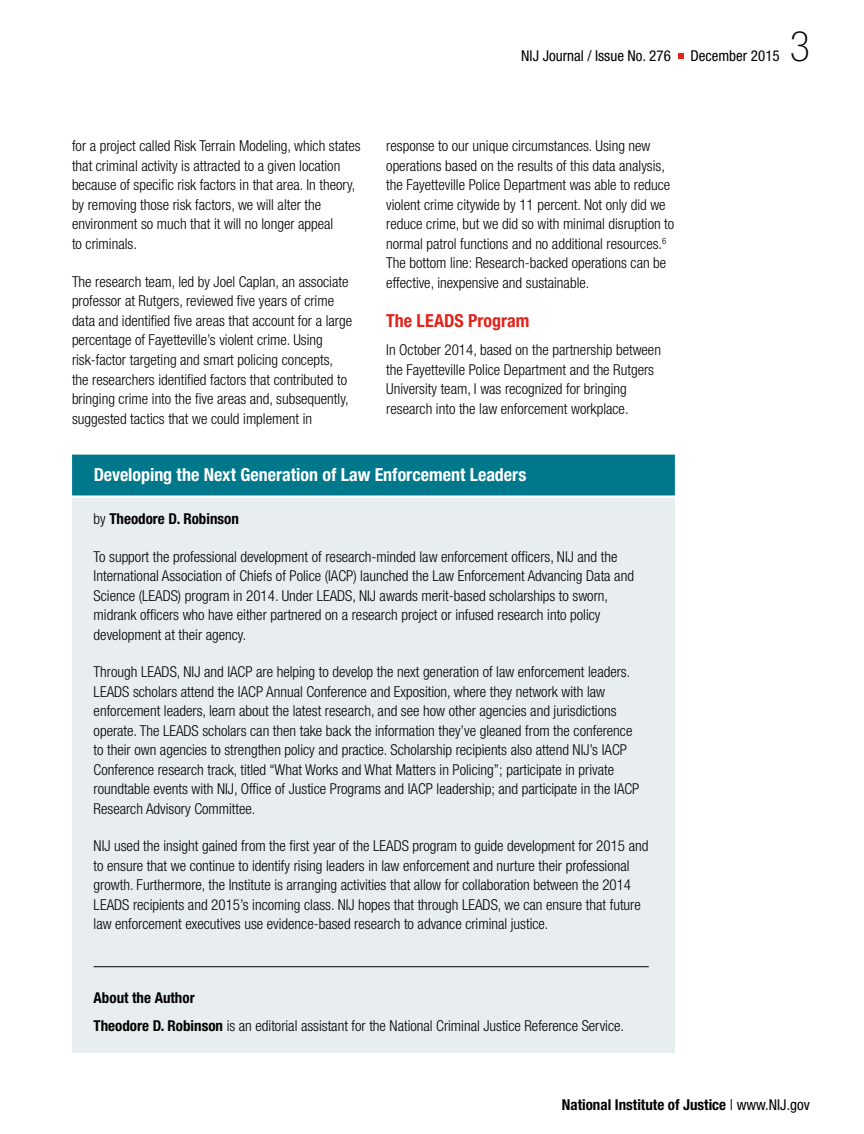
<style>
.page{position:relative;width:864px;height:1134px;background:#fff}
.page>*{position:absolute;margin:0;border:0;box-sizing:border-box;transform-origin:0 0}
.Folio{font:100 condensed 42px "Helvetica Neue LT Std";color:#000}
.t1{font:700 condensed 18px "Helvetica Neue LT Std";color:#fff}
.t2{font:700 condensed 18px "Helvetica Neue LT Std";color:#e2231b}
.t3{font:300 condensed 15px/19.5px "Helvetica Neue LT Std";color:#000}
.t4{font:700 condensed 15px "Helvetica Neue LT Std";color:#000}
.Folio-2{font:condensed 15px "Helvetica Neue LT Std";color:#000}
.s1{font-weight:300}
.s2{font-weight:700}
.s3{font-weight:400}
</style>
<div class="page">
<svg style="left:678px;top:53px;width:5px;height:5px"></svg>
<div style="left:72px;top:455px;width:603px;height:598px;background:#e8edf0"></div>
<hr style="left:94px;top:966px;width:555px;height:1px;background:#000">
<svg style="left:72px;top:454px;width:603px;height:44px;background:#118194"></svg>
<p class="Folio-2" style="left:521px;top:48px;width:151px">NIJ Journal / Issue No. 276</p>
<p class="Folio-2" style="left:690px;top:48px;width:91px">December 2015</p>
<p class="Folio" style="left:790px;top:23px;width:22px">3</p>
<p class="t3" style="left:72px;top:136px;width:290px">for a project called Risk Terrain Modeling, which states that criminal activity is attracted to a given location because of specific risk factors in that area. In theory, by removing those risk factors, we will alter the environment so much that it will no longer appeal<br>to criminals.</p>
<p class="t3" style="left:72px;top:271px;width:282px">The research team, led by Joel Caplan, an associate professor at Rutgers, reviewed five years of crime data and identified five areas that account for a large percentage of Fayetteville’s violent crime. Using risk-factor targeting and smart policing concepts, the researchers identified factors that contributed to bringing crime into the five areas and, subsequently, suggested tactics that we could implement in</p>
<p class="t3" style="left:386px;top:136px;width:290px">response to our unique circumstances. Using new operations based on the results of this data analysis, the Fayetteville Police Department was able to reduce violent crime citywide by 11 percent. Not only did we reduce crime, but we did so with minimal disruption to normal patrol functions and no additional resources.<sup>6<br></sup>The bottom line: Research-backed operations can be effective, inexpensive and sustainable.</p>
<h2 class="t2" style="left:386px;top:309px;width:145px">The LEADS Program</h2>
<p class="t3" style="left:386px;top:340px;width:276px">In October 2014, based on the partnership between the Fayetteville Police Department and the Rutgers University team, I was recognized for bringing research into the law enforcement workplace.</p>
<h2 class="t1" style="left:94px;top:464px;width:434px">Developing the Next Generation of Law Enforcement Leaders</h2>
<p class="t4" style="left:94px;top:510px;width:147px"><span class="s1">by</span> Theodore D. Robinson</p>
<p class="t3" style="left:94px;top:547px;width:542px">To support the professional development of research-minded law enforcement officers, NIJ and the International Association of Chiefs of Police (IACP) launched the Law Enforcement Advancing Data and Science (LEADS) program in 2014. Under LEADS, NIJ awards merit-based scholarships to sworn, midrank officers who have either partnered on a research project or infused research into policy development at their agency.</p>
<p class="t3" style="left:94px;top:662px;width:547px">Through LEADS, NIJ and IACP are helping to develop the next generation of law enforcement leaders.<br>LEADS scholars attend the IACP Annual Conference and Exposition, where they network with law enforcement leaders, learn about the latest research, and see how other agencies and jurisdictions operate. The LEADS scholars can then take back the information they’ve gleaned from the conference to their own agencies to strengthen policy and practice. Scholarship recipients also attend NIJ’s IACP Conference research track, titled “What Works and What Matters in Policing”; participate in private roundtable events with NIJ, Office of Justice Programs and IACP leadership; and participate in the IACP Research Advisory Committee.</p>
<p class="t3" style="left:94px;top:836px;width:556px">NIJ used the insight gained from the first year of the LEADS program to guide development for 2015 and to ensure that we continue to identify rising leaders in law enforcement and nurture their professional growth. Furthermore, the Institute is arranging activities that allow for collaboration between the 2014<br>LEADS recipients and 2015’s incoming class. NIJ hopes that through LEADS, we can ensure that future law enforcement executives use evidence-based research to advance criminal justice.</p>
<h3 class="t4" style="left:94px;top:988px;width:103px">About the Author</h3>
<p class="t3" style="left:94px;top:1016px;width:532px"><span class="s2">Theodore D. Robinson</span> is an editorial assistant for the National Criminal Justice Reference Service.</p>
<p class="t4" style="left:562px;top:1095px;width:250px">National Institute of Justice <span class="s3">| www.NIJ.gov</span></p>
</div>
